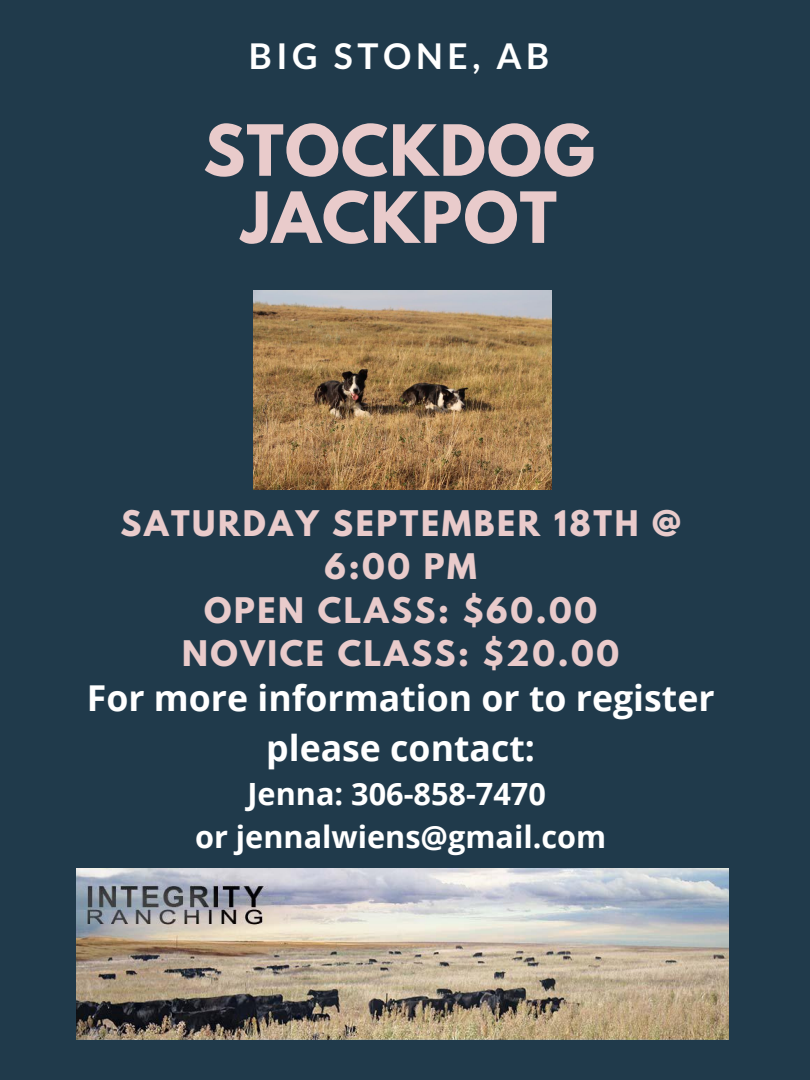
<style>
.page{position:relative;width:810px;height:1080px;background:#fff}
.page>*{position:absolute;margin:0;border:0;box-sizing:border-box;transform-origin:0 0}
.t1{font:700 62.5px/67.1px "League Spartan";letter-spacing:.02em;color:#e9cbcb;text-align:center}
.t2{font:700 35.69px/49.7px "Open Sans";color:#fff;text-align:center}
.t3{font:700 35.44px "Lato";letter-spacing:.13em;color:#fff}
.t4{font:700 31.25px/43.6px "League Spartan";letter-spacing:.08em;color:#e9cbcb;text-align:center}
.t5{font:700 30.69px "Open Sans";color:#fff}
</style>
<div class="page">
<div style="left:0;top:291px;width:810px;height:789px;background:#203a4b"></div>
<div style="left:0;top:0;width:810px;height:371px;background:#203a4b"></div>
<img style="left:77px;top:869px;width:651px;height:171px">
<img style="left:253px;top:291px;width:299px;height:199px">
<p class="t3" style="left:249px;top:34px;width:302px">BIG STONE, AB</p>
<p class="t1" style="left:203px;top:125px;width:393px">STOCKDOG<br>JACKPOT</p>
<p class="t4" style="left:120px;top:505px;width:562px">SATURDAY SEPTEMBER 18TH @<br>6:00 PM</p>
<p class="t4" style="left:204px;top:592px;width:394px">OPEN CLASS: $60.00</p>
<p class="t4" style="left:182px;top:636px;width:438px">NOVICE CLASS: $20.00</p>
<p class="t2" style="left:87px;top:672px;width:629px">For more information or to register please contact:</p>
<p class="t5" style="left:247px;top:772px;width:300px">Jenna: 306-858-7470</p>
<p class="t5" style="left:195px;top:815px;width:413px">or jennalwiens@gmail.com</p>
</div>
